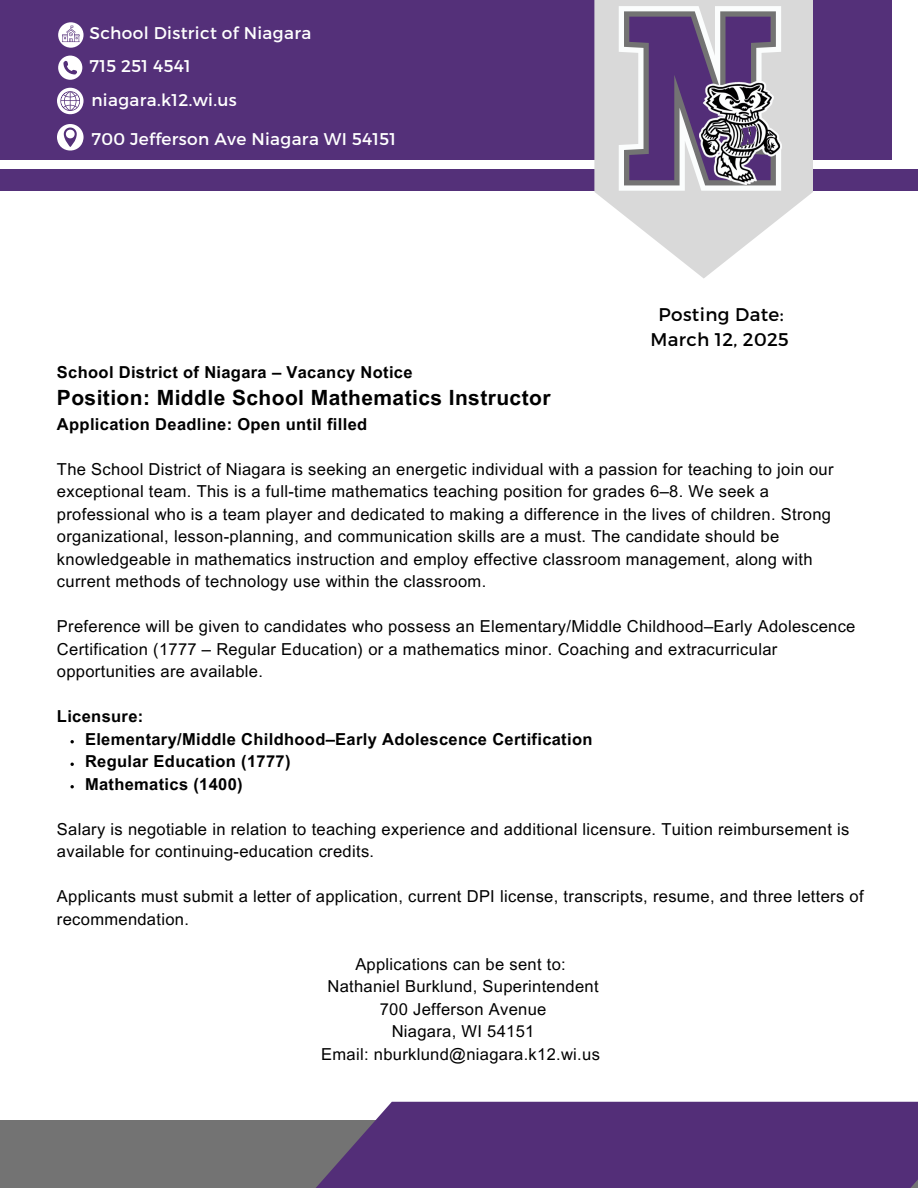
<style>
.page{position:relative;width:918px;height:1188px;background:#fff}
.page>*{position:absolute;margin:0;border:0;box-sizing:border-box;transform-origin:0 0}
.t1{font:700 21px "Arial MT Pro";letter-spacing:.02em;color:#000}
.t2{font:18.3px/25.3px "Montserrat";letter-spacing:.02em;color:#000;text-align:center}
.t3{font:16.95px "Montserrat";letter-spacing:.02em;color:#fff}
.t4{font:16.5px/22.5px "Arial MT Pro";letter-spacing:.02em;color:#000}
.t5{font:700 16.5px "Arial MT Pro";letter-spacing:.02em;color:#000}
</style>
<div class="page">
<div style="left:0;top:0;width:892px;height:159px;background:#543079"></div>
<div style="left:0;top:169px;width:918px;height:22px;background:#543079"></div>
<div style="left:0;top:1121px;width:918px;height:67px;background:#737373"></div>
<svg style="left:594px;top:0;width:219px;height:279px;fill:#d9d9d9"></svg>
<svg style="left:58px;top:56px;width:24px;height:24px"></svg>
<svg style="left:57px;top:88px;width:27px;height:63px"></svg>
<div style="left:283px;top:1102px;width:635px;height:86px;background:#532e78"></div>
<svg style="left:70px;top:740px;width:4px;height:3px"></svg>
<svg style="left:70px;top:763px;width:4px;height:3px"></svg>
<svg style="left:70px;top:785px;width:4px;height:3px"></svg>
<svg style="left:619px;top:6px;width:162px;height:185px"></svg>
<img style="left:700px;top:82px;width:81px;height:102px">
<svg style="left:58px;top:22px;width:26px;height:26px"></svg>
<svg style="left:62px;top:26px;width:18px;height:16px"></svg>
<p class="t3" style="left:90px;top:22px;width:223px">School District of Niagara</p>
<h3 class="t3" style="left:90px;top:54px;width:103px">715 251 4541</h3>
<p class="t3" style="left:91px;top:89px;width:147px">niagara.k12.wi.us</p>
<p class="t3" style="left:91px;top:128px;width:306px">700 Jefferson Ave Niagara WI 54151</p>
<p class="t2" style="left:650px;top:300px;width:140px">Posting Date:<br>March 12, 2025</p>
<p class="t5" style="left:57px;top:366px;width:357px">School District of Niagara – Vacancy Notice</p>
<p class="t1" style="left:57px;top:390px;width:495px">Position: Middle School Mathematics Instructor</p>
<p class="t5" style="left:57px;top:418px;width:312px">Application Deadline: Open until filled</p>
<p class="t4" style="left:57px;top:460px;width:778px">The School District of Niagara is seeking an energetic individual with a passion for teaching to join our exceptional team. This is a full-time mathematics teaching position for grades 6–8. We seek a professional who is a team player and dedicated to making a difference in the lives of children. Strong organizational, lesson-planning, and communication skills are a must. The candidate should be knowledgeable in mathematics instruction and employ effective classroom management, along with current methods of technology use within the classroom.</p>
<p class="t4" style="left:57px;top:617px;width:800px">Preference will be given to candidates who possess an Elementary/Middle Childhood–Early Adolescence<br>Certification (1777 – Regular Education) or a mathematics minor. Coaching and extracurricular opportunities are available.</p>
<p class="t5" style="left:57px;top:710px;width:88px">Licensure:</p>
<p class="t5" style="left:85px;top:733px;width:509px">Elementary/Middle Childhood–Early Adolescence Certification</p>
<h2 class="t5" style="left:85px;top:755px;width:207px">Regular Education (1777)</h2>
<h2 class="t5" style="left:85px;top:778px;width:159px">Mathematics (1400)</h2>
<h2 class="t4" style="left:57px;top:820px;width:794px">Salary is negotiable in relation to teaching experience and additional licensure. Tuition reimbursement is available for continuing-education credits.</h2>
<h2 class="t4" style="left:57px;top:887px;width:808px">Applicants must submit a letter of application, current DPI license, transcripts, resume, and three letters of recommendation.</h2>
<p class="t4" style="left:355px;top:955px;width:212px">Applications can be sent to:</p>
<h2 class="t4" style="left:327px;top:977px;width:273px">Nathaniel Burklund, Superintendent</h2>
<h1 class="t4" style="left:380px;top:1000px;width:168px">700 Jefferson Avenue</h1>
<p class="t4" style="left:392px;top:1022px;width:144px">Niagara, WI 54151</p>
<p class="t4" style="left:321px;top:1045px;width:280px">Email: nburklund@niagara.k12.wi.us</p>
</div>
